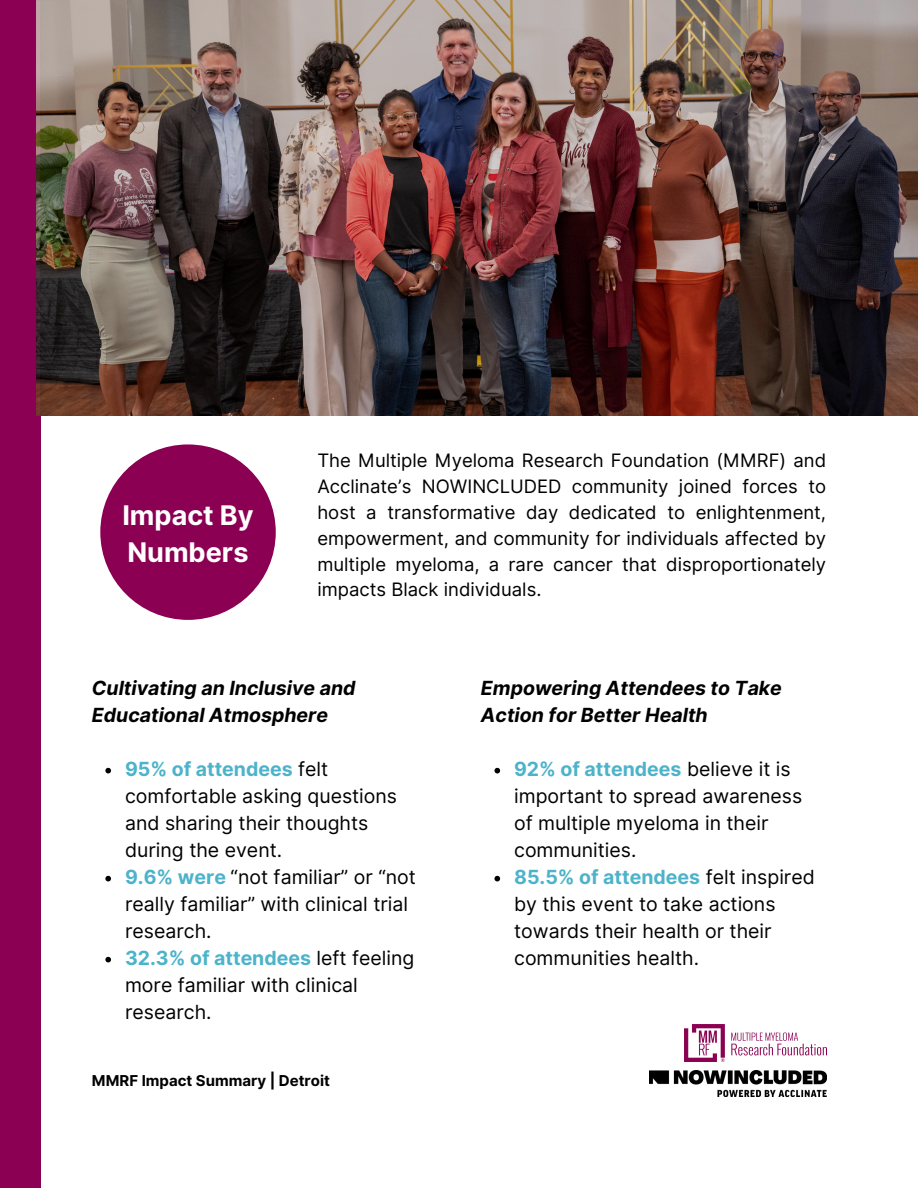
<style>
.page{position:relative;width:918px;height:1188px;background:#fff}
.page>*{position:absolute;margin:0;border:0;box-sizing:border-box;transform-origin:0 0}
.t1{font:700 27px/37.2px "Inter";color:#fff}
.t2{font:19.5px/27px "Inter";color:#000}
.t3{font:italic 700 19.5px/27px "Inter";color:#000}
.t4{font:18.45px/25.8px "Inter";color:#000;text-align:justify}
.t5{font:700 15px "Inter";color:#000}
.s1{font-weight:700;color:#4cb3ca}
</style>
<div class="page">
<div style="left:0;top:0;width:40px;height:1188px;background:#8b0053"></div>
<img style="left:37px;top:0;width:881px;height:416px">
<div style="left:100px;top:444px;width:176px;height:176px;background:#8b0053;border-radius:50%"></div>
<img style="left:650px;top:1071px;width:176px;height:26px">
<img style="left:685px;top:1025px;width:141px;height:37px">
<svg style="left:105px;top:768px;width:6px;height:5px"></svg>
<svg style="left:105px;top:876px;width:6px;height:5px"></svg>
<svg style="left:105px;top:957px;width:6px;height:5px"></svg>
<svg style="left:494px;top:768px;width:6px;height:5px"></svg>
<svg style="left:494px;top:876px;width:6px;height:5px"></svg>
<p class="t1" style="left:122px;top:497px;width:133px">Impact By<br>Numbers</p>
<h2 class="t4" style="left:317px;top:447px;width:510px">The Multiple Myeloma Research Foundation (MMRF) and Acclinate’s NOWINCLUDED community joined forces to host a transformative day dedicated to enlightenment, empowerment, and community for individuals affected by multiple myeloma, a rare cancer that disproportionately impacts Black individuals.</h2>
<p class="t3" style="left:92px;top:674px;width:265px">Cultivating an Inclusive and<br>Educational Atmosphere</p>
<p class="t2" style="left:125px;top:755px;width:274px"><span class="s1">95% of attendees</span> felt comfortable asking questions and sharing their thoughts during the event.</p>
<h2 class="t2" style="left:125px;top:863px;width:292px"><span class="s1">9.6% were</span> “not familiar” or “not really familiar” with clinical trial research.</h2>
<p class="t2" style="left:125px;top:944px;width:291px"><span class="s1">32.3% of attendees</span> left feeling more familiar with clinical research.</p>
<p class="t5" style="left:92px;top:1072px;width:240px">MMRF Impact Summary | Detroit</p>
<p class="t3" style="left:481px;top:674px;width:302px">Empowering Attendees to Take<br>Action for Better Health</p>
<p class="t2" style="left:514px;top:755px;width:290px"><span class="s1">92% of attendees</span> believe it is important to spread awareness of multiple myeloma in their communities.</p>
<p class="t2" style="left:514px;top:863px;width:302px"><span class="s1">85.5% of attendees</span> felt inspired by this event to take actions towards their health or their communities health.</p>
</div>
